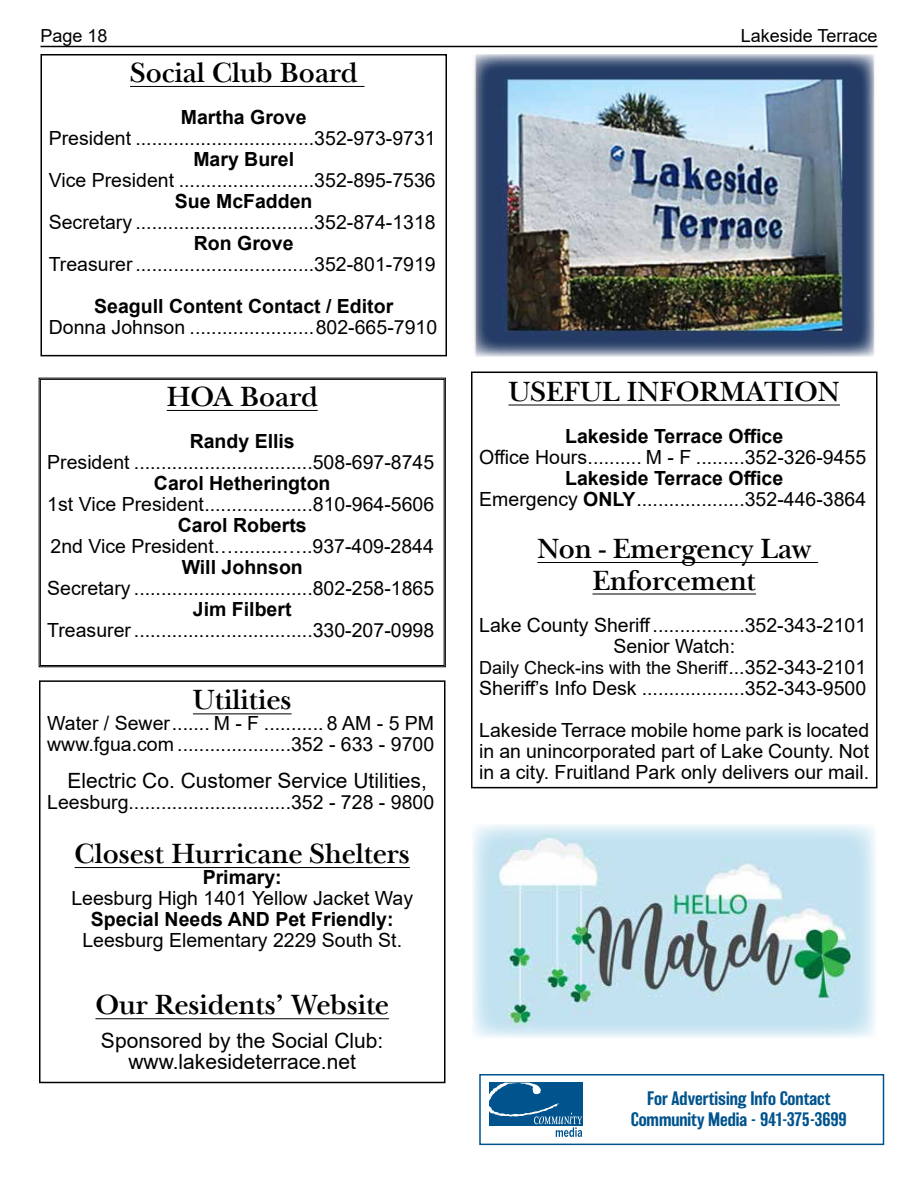
<style>
.page{position:relative;width:918px;height:1188px;background:#fff}
.page>*{position:absolute;margin:0;border:0;box-sizing:border-box;transform-origin:0 0}
.t1{font:600 28.5px/31.5px "New Baskerville ITC";color:#000;text-align:center}
.t2{font:21px/21.6px "Arial";color:#000;text-align:center}
.t3{font:19.5px/21px "Arial";color:#000}
.t4{font:700 19.5px "Arial";color:#000}
.t5{font:18px "Arial";color:#000}
.t6{font:500 18px/21px "Balboa";color:#00538d;text-align:center}
.s1{font-weight:700}
.s2{font-size:19.5px}
</style>
<div class="page">
<hr style="left:40px;top:46px;width:838px;height:1px;background:#000">
<svg style="left:39px;top:378px;width:407px;height:289px"></svg>
<div style="left:40px;top:379px;width:404px;height:287px;border:1px solid #000"></div>
<svg style="left:489px;top:1083px;width:93px;height:54px"></svg>
<div style="left:479px;top:1074px;width:405px;height:71px;border:2px solid #00538d"></div>
<img style="left:474px;top:54px;width:401px;height:302px">
<hr style="left:130px;top:86px;width:235px;height:1px;background:#000">
<div style="left:40px;top:54px;width:407px;height:302px;border:2px solid #000"></div>
<hr style="left:509px;top:405px;width:331px;height:1px;background:#000">
<hr style="left:537px;top:562px;width:281px;height:1px;background:#000">
<hr style="left:592px;top:594px;width:164px;height:1px;background:#000">
<div style="left:471px;top:372px;width:407px;height:416px;border:2px solid #000"></div>
<hr style="left:193px;top:714px;width:99px;height:1px;background:#000">
<hr style="left:75px;top:867px;width:335px;height:1px;background:#000">
<hr style="left:95px;top:1018px;width:294px;height:1px;background:#000">
<div style="left:39px;top:680px;width:407px;height:403px;border:2px solid #000"></div>
<img style="left:473px;top:825px;width:402px;height:213px">
<p class="t5" style="left:40px;top:24px;width:69px">Page 18</p>
<p class="t5" style="left:741px;top:24px;width:138px">Lakeside Terrace</p>
<h1 class="t1" style="left:130px;top:57px;width:229px">Social Club Board</h1>
<p class="t4" style="left:181px;top:103px;width:127px">Martha Grove</p>
<p class="t3" style="left:49px;top:128px;width:388px">President .................................352-973-9731</p>
<p class="t4" style="left:193px;top:145px;width:102px">Mary Burel</p>
<p class="t3" style="left:49px;top:170px;width:388px">Vice President .........................352-895-7536</p>
<p class="t4" style="left:175px;top:187px;width:139px">Sue McFadden</p>
<p class="t3" style="left:49px;top:212px;width:388px">Secretary .................................352-874-1318</p>
<p class="t4" style="left:194px;top:229px;width:101px">Ron Grove</p>
<p class="t3" style="left:49px;top:254px;width:388px">Treasurer.................................352-801-7919</p>
<p class="t4" style="left:94px;top:292px;width:301px">Seagull Content Contact / Editor</p>
<p class="t3" style="left:49px;top:317px;width:390px">Donna Johnson .......................802-665-7910</p>
<h1 class="t1" style="left:167px;top:381px;width:152px">HOA Board</h1>
<p class="t4" style="left:190px;top:427px;width:107px">Randy Ellis</p>
<p class="t3" style="left:47px;top:452px;width:388px">President .................................508-697-8745</p>
<p class="t4" style="left:154px;top:469px;width:178px">Carol Hetherington</p>
<p class="t3" style="left:47px;top:494px;width:388px">1st Vice President....................810-964-5606</p>
<p class="t4" style="left:178px;top:511px;width:130px">Carol Roberts</p>
<p class="t3" style="left:51px;top:536px;width:385px">2nd Vice President….........…..937-409-2844</p>
<p class="t4" style="left:182px;top:553px;width:123px">Will Johnson</p>
<p class="t3" style="left:47px;top:578px;width:388px">Secretary .................................802-258-1865</p>
<p class="t4" style="left:193px;top:595px;width:100px">Jim Filbert</p>
<p class="t3" style="left:47px;top:620px;width:388px">Treasurer.................................330-207-0998</p>
<h1 class="t1" style="left:193px;top:685px;width:100px">Utilities</h1>
<p class="t3" style="left:47px;top:713px;width:389px">Water / Sewer....... M - F ........... 8 AM - 5 PM www.fgua.com .....................352 - 633 - 9700</p>
<p class="t2" style="left:68px;top:770px;width:361px">Electric Co. Customer Service Utilities,</p>
<p class="t3" style="left:47px;top:792px;width:388px">Leesburg..............................352 - 728 - 9800</p>
<h1 class="t1" style="left:75px;top:838px;width:337px">Closest Hurricane Shelters</h1>
<p class="t4" style="left:203px;top:864px;width:81px">Primary:</p>
<p class="t3" style="left:71px;top:888px;width:343px">Leesburg High 1401 Yellow Jacket Way</p>
<p class="t4" style="left:91px;top:906px;width:304px">Special Needs AND Pet Friendly:</p>
<p class="t3" style="left:82px;top:930px;width:321px">Leesburg Elementary 2229 South St.</p>
<h1 class="t1" style="left:95px;top:990px;width:295px">Our Residents’ Website</h1>
<p class="t2" style="left:101px;top:1029px;width:284px">Sponsored by the Social Club: www.lakesideterrace.net</p>
<h1 class="t1" style="left:509px;top:376px;width:333px">USEFUL INFORMATION</h1>
<p class="t4" style="left:565px;top:422px;width:220px">Lakeside Terrace Office</p>
<p class="t3" style="left:479px;top:446px;width:388px">Office Hours.......... M - F .........352-326-9455</p>
<p class="t3" style="left:479px;top:467px;width:388px;text-align:center"><span class="s1">Lakeside Terrace Office<br></span>Emergency <span class="s1">ONLY</span>....................352-446-3864</p>
<h1 class="t1" style="left:537px;top:533px;width:275px">Non - Emergency Law<br>Enforcement</h1>
<p class="t3" style="left:479px;top:614px;width:388px;text-align:center">Lake County Sheriff.................352-343-2101<br>Senior Watch:</p>
<p class="t5" style="left:479px;top:655px;width:388px">Daily Check-ins with the Sheriff<span class="s2">...352-343-2101</span></p>
<p class="t3" style="left:479px;top:667px;width:391px;line-height:42px">Sheriff’s Info Desk ...................352-343-9500<br>Lakeside Terrace mobile home park is located</p>
<p class="t3" style="left:479px;top:740px;width:392px">in an unincorporated part of Lake County. Not in a city. Fruitland Park only delivers our mail.</p>
<p class="t6" style="left:631px;top:1088px;width:217px">For Advertising Info Contact<br>Community Media - 941-375-3699</p>
</div>
